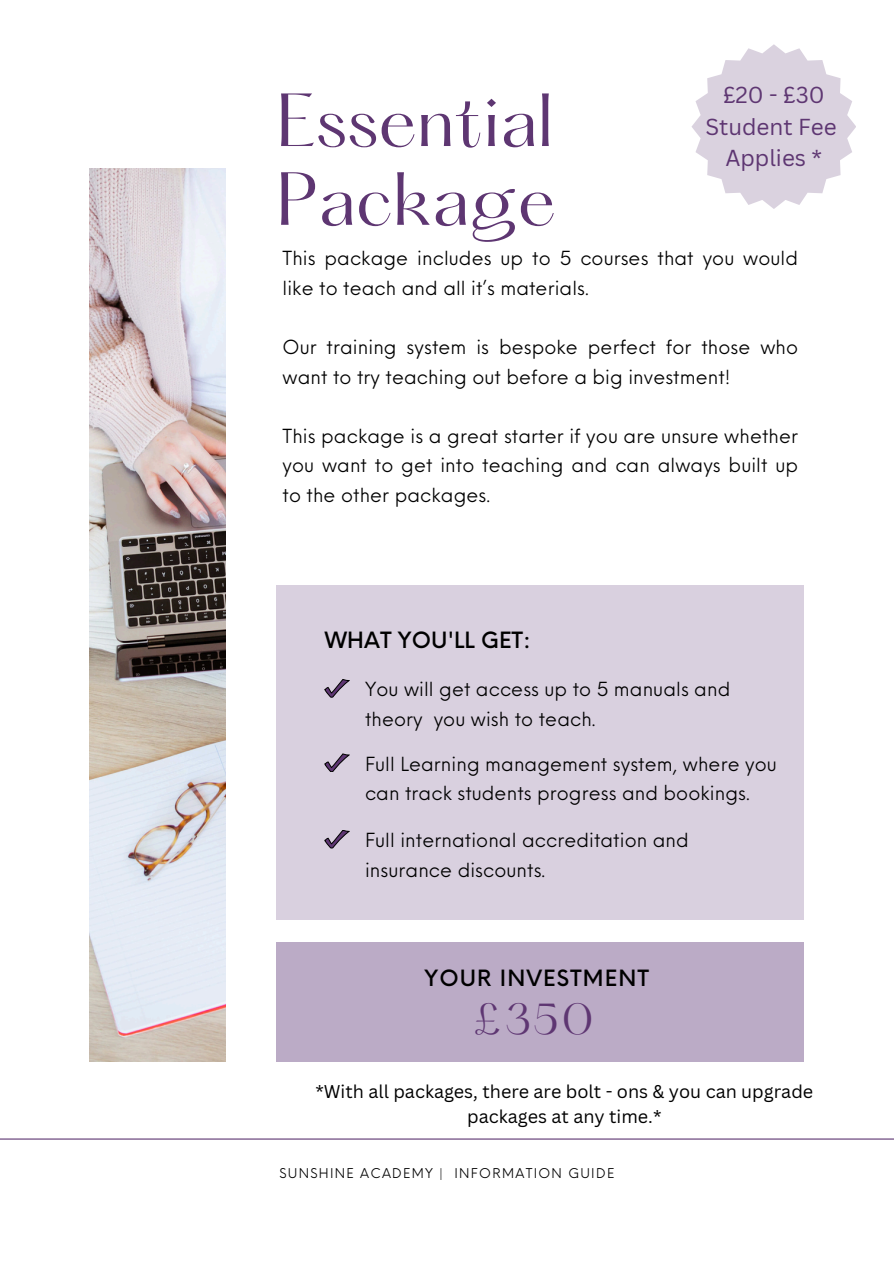
<style>
.page{position:relative;width:894px;height:1264px;background:#fff}
.page>*{position:absolute;margin:0;border:0;box-sizing:border-box;transform-origin:0 0}
.t1{font:65.7px/78.8px "Hatton";color:#5e3672}
.t2{font:37.95px "Hatton";color:#5e3672}
.t3{font:22.5px/31.5px "Canva Sans";color:#5e3672;text-align:center}
.t4{font:500 21.9px "Neue Einstellung";letter-spacing:.005em;color:#000}
.t5{font:500 21.9px "Neue Einstellung";letter-spacing:.05em;color:#000}
.t6{font:18.9px/29.5px "Neue Einstellung";letter-spacing:.005em;color:#000}
.t7{font:18px/24.8px "Canva Sans";color:#000;text-align:center}
.t8{font:13.2px "Neue Einstellung";letter-spacing:.1em;color:#000}
</style>
<div class="page">
<img style="left:89px;top:168px;width:136px;height:893px">
<div style="left:276px;top:585px;width:527px;height:334px;background:#d9d0df"></div>
<svg style="left:325px;top:679px;width:24px;height:18px"></svg>
<svg style="left:325px;top:754px;width:24px;height:18px"></svg>
<svg style="left:325px;top:830px;width:24px;height:18px"></svg>
<div style="left:276px;top:942px;width:527px;height:120px;background:#bbabc6"></div>
<hr style="left:0;top:1138px;width:893px;height:1px;background:#5e3672">
<svg style="left:691px;top:44px;width:165px;height:165px"></svg>
<h4 class="t1" style="left:276px;top:88px;width:281px">Essential<br>Package</h4>
<h3 class="t3" style="left:705px;top:78px;width:133px">£20 - £30<br>Student Fee<br>Applies *</h3>
<h5 class="t6" style="left:282px;top:242px;width:517px">This package includes up to 5 courses that you would like to teach and all it’s materials.</h5>
<p class="t6" style="left:282px;top:330px;width:517px">Our training system is bespoke perfect for those who want to try teaching out before a big investment!</p>
<h5 class="t6" style="left:282px;top:419px;width:517px;text-align:justify">This package is a great starter if you are unsure whether you want to get into teaching and can always built up to the other packages.</h5>
<h5 class="t4" style="left:325px;top:620px;width:207px">WHAT YOU'LL GET:</h5>
<h1 class="t6" style="left:365px;top:672px;width:366px">You will get access up to 5 manuals and theory you wish to teach.</h1>
<h5 class="t6" style="left:365px;top:747px;width:413px">Full Learning management system, where you can track students progress and bookings.</h5>
<h5 class="t6" style="left:365px;top:823px;width:325px">Full international accreditation and insurance discounts.</h5>
<p class="t5" style="left:424px;top:957px;width:226px">YOUR INVESTMENT</p>
<h3 class="t2" style="left:472px;top:1001px;width:123px">£350</h3>
<h5 class="t7" style="left:315px;top:1078px;width:499px">*With all packages, there are bolt - ons &amp; you can upgrade packages at any time.*</h5>
<p class="t8" style="left:279px;top:1161px;width:336px">SUNSHINE ACADEMY | INFORMATION GUIDE</p>
</div>
